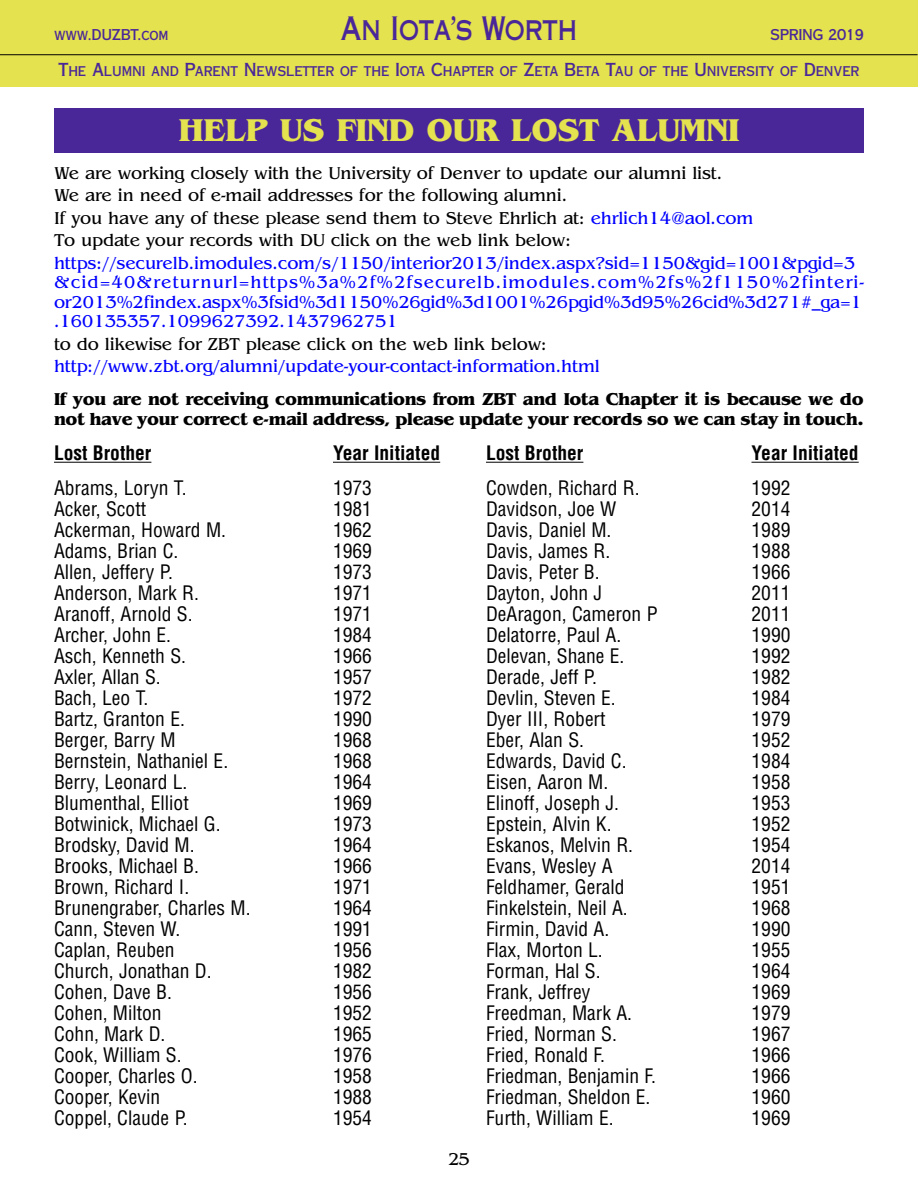
<style>
.page{position:relative;width:918px;height:1188px;background:#fff}
.page>*{position:absolute;margin:0;border:0;box-sizing:border-box;transform-origin:0 0}
.t1{font:700 33px "Benguiat";color:#e4e24f}
.t2{font:32.4px "Copperplate Thirty One AB";letter-spacing:-.025em;color:#492798;scale:.74 1}
.t3{font:condensed 19.5px/21px "Helvetica";color:#000}
.t4{font:700 condensed 19.5px "Helvetica";color:#000}
.t5{font:18px/19.5px "Benguiat";letter-spacing:-.015em;color:#00f}
.t6{font:18px/22.5px "Benguiat";letter-spacing:-.015em;color:#000}
.t7{font:700 18px/19.5px "Benguiat";letter-spacing:-.02em;color:#000}
.t8{font:15px "Copperplate Thirty AB";letter-spacing:-.02em;color:#492798}
.t9{font:13.5px "Copperplate Thirty AB";letter-spacing:-.01em;color:#492798}
.s1{font-size:18px}
.s2{color:#00f}
</style>
<div class="page">
<div style="left:0;top:0;width:918px;height:87px;background:#e4e24f"></div>
<hr style="left:0;top:54px;width:918px;height:1px;background:#000">
<hr style="left:54px;top:462px;width:97px;height:1px;background:#000">
<hr style="left:486px;top:462px;width:97px;height:1px;background:#000">
<hr style="left:333px;top:462px;width:107px;height:1px;background:#000">
<hr style="left:752px;top:462px;width:107px;height:1px;background:#000">
<div style="left:54px;top:108px;width:810px;height:44px;background:#492798"></div>
<h2 class="t2" style="left:340px;top:17px;width:322px">An Iota’s Worth</h2>
<p class="t8" style="left:54px;top:30px;width:116px">www.DUZBT.com</p>
<p class="t8" style="left:770px;top:30px;width:95px">SPRING 2019</p>
<p class="t9" style="left:58px;top:66px;width:803px"><span class="s1">T</span>HE <span class="s1">A</span>LUMNI AND <span class="s1">P</span>ARENT <span class="s1">N</span>EWSLETTER OF THE <span class="s1">I</span>OTA <span class="s1">C</span>HAPTER OF <span class="s1">Z</span>ETA <span class="s1">B</span>ETA <span class="s1">T</span>AU OF THE <span class="s1">U</span>NIVERSITY OF <span class="s1">D</span>ENVER</p>
<h1 class="t1" style="left:179px;top:110px;width:562px">HELP US FIND OUR LOST ALUMNI</h1>
<p class="t6" style="left:54px;top:161px;width:701px">We are working closely with the University of Denver to update our alumni list.<br>We are in need of e-mail addresses for the following alumni.<br>If you have any of these please send them to Steve Ehrlich at: <span class="s2">ehrlich14@aol.com </span>To update your records with DU click on the web link below:</p>
<p class="t5" style="left:54px;top:253px;width:812px">https://securelb.imodules.com/s/1150/interior2013/index.aspx?sid=1150&amp;gid=1001&amp;pgid=3 &amp;cid=40&amp;returnurl=https%3a%2f%2fsecurelb.imodules.com%2fs%2f1150%2finteri&shy;or2013%2findex.aspx%3fsid%3d1150%26gid%3d1001%26pgid%3d95%26cid%3d271#_ga=1 .160135357.1099627392.1437962751</p>
<p class="t6" style="left:54px;top:332px;width:495px">to do likewise for ZBT please click on the web link below:</p>
<p class="t5" style="left:54px;top:356px;width:547px">http://www.zbt.org/alumni/update-your-contact-information.html</p>
<p class="t7" style="left:54px;top:389px;width:811px">If you are not receiving communications from ZBT and Iota Chapter it is because we do not have your correct e-mail address, please update your records so we can stay in touch.</p>
<p class="t4" style="left:54px;top:442px;width:99px">Lost Brother</p>
<p class="t3" style="left:54px;top:477px;width:198px">Abrams, Loryn T.<br>Acker, Scott<br>Ackerman, Howard M.<br>Adams, Brian C.<br>Allen, Jeffery P.<br>Anderson, Mark R.<br>Aranoff, Arnold S.<br>Archer, John E.<br>Asch, Kenneth S.<br>Axler, Allan S.<br>Bach, Leo T.<br>Bartz, Granton E.<br>Berger, Barry M<br>Bernstein, Nathaniel E.<br>Berry, Leonard L.<br>Blumenthal, Elliot<br>Botwinick, Michael G.<br>Brodsky, David M.<br>Brooks, Michael B.<br>Brown, Richard I.<br>Brunengraber, Charles M.<br>Cann, Steven W.<br>Caplan, Reuben<br>Church, Jonathan D.<br>Cohen, Dave B.<br>Cohen, Milton<br>Cohn, Mark D.<br>Cook, William S.<br>Cooper, Charles O.<br>Cooper, Kevin<br>Coppel, Claude P.</p>
<p class="t4" style="left:333px;top:442px;width:109px">Year Initiated</p>
<p class="t3" style="left:333px;top:477px;width:40px;text-align:justify">1973<br>1981<br>1962<br>1969<br>1973<br>1971<br>1971<br>1984<br>1966<br>1957<br>1972<br>1990<br>1968<br>1968<br>1964<br>1969<br>1973<br>1964<br>1966<br>1971<br>1964<br>1991<br>1956<br>1982<br>1956<br>1952<br>1965<br>1976<br>1958<br>1988<br>1954</p>
<p class="t6" style="left:448px;top:1148px;width:23px">25</p>
<p class="t4" style="left:486px;top:442px;width:99px">Lost Brother</p>
<p class="t3" style="left:486px;top:477px;width:173px">Cowden, Richard R.<br>Davidson, Joe W<br>Davis, Daniel M.<br>Davis, James R.<br>Davis, Peter B.<br>Dayton, John J<br>DeAragon, Cameron P<br>Delatorre, Paul A.<br>Delevan, Shane E.<br>Derade, Jeff P.<br>Devlin, Steven E.<br>Dyer III, Robert<br>Eber, Alan S.<br>Edwards, David C.<br>Eisen, Aaron M.<br>Elinoff, Joseph J.<br>Epstein, Alvin K.<br>Eskanos, Melvin R.<br>Evans, Wesley A<br>Feldhamer, Gerald<br>Finkelstein, Neil A.<br>Firmin, David A.<br>Flax, Morton L.<br>Forman, Hal S.<br>Frank, Jeffrey<br>Freedman, Mark A.<br>Fried, Norman S.<br>Fried, Ronald F.<br>Friedman, Benjamin F.<br>Friedman, Sheldon E.<br>Furth, William E.</p>
<p class="t4" style="left:752px;top:442px;width:109px">Year Initiated</p>
<p class="t3" style="left:752px;top:477px;width:40px;text-align:justify">1992<br>2014<br>1989<br>1988<br>1966<br>2011<br>2011<br>1990<br>1992<br>1982<br>1984<br>1979<br>1952<br>1984<br>1958<br>1953<br>1952<br>1954<br>2014<br>1951<br>1968<br>1990<br>1955<br>1964<br>1969<br>1979<br>1967<br>1966<br>1966<br>1960<br>1969</p>
</div>
